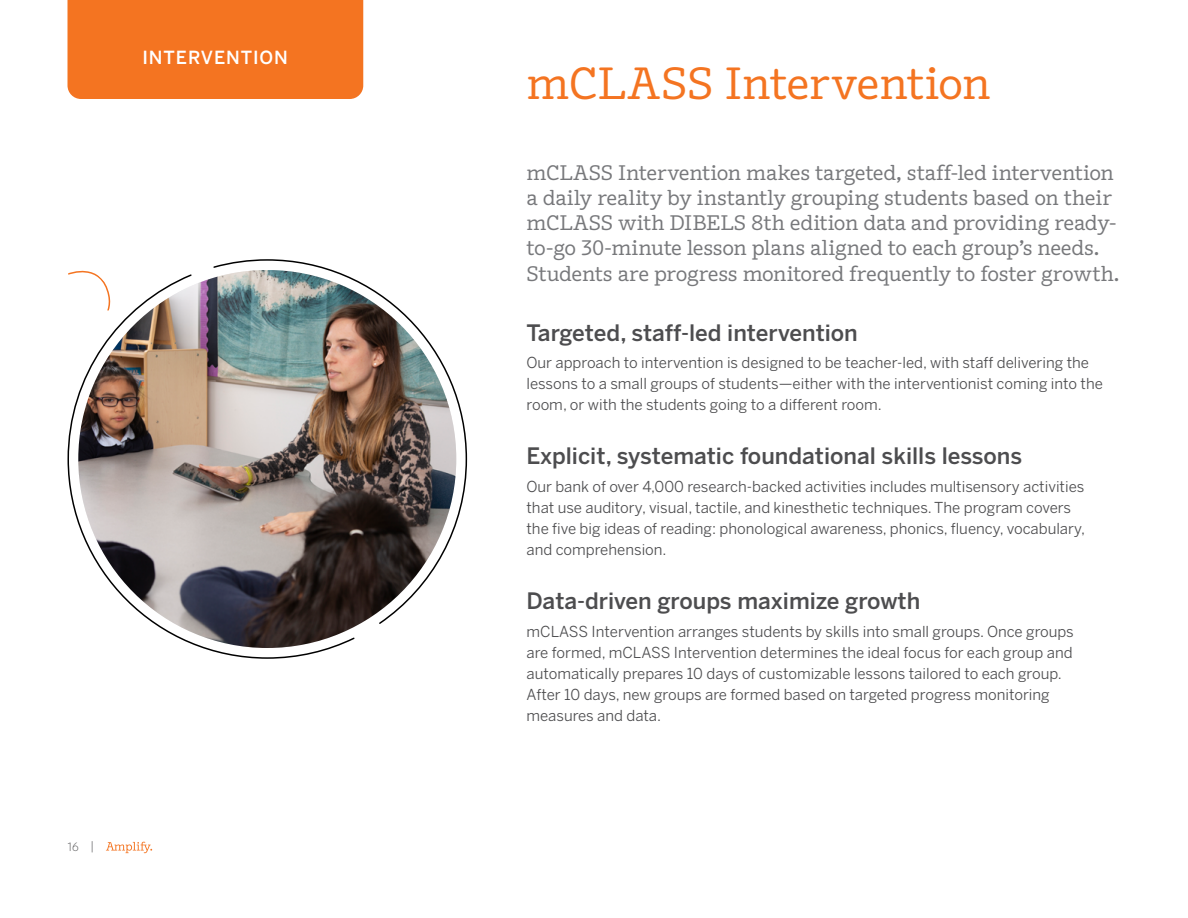
<style>
.page{position:relative;width:1188px;height:918px;background:#fff}
.page>*{position:absolute;margin:0;border:0;box-sizing:border-box;transform-origin:0 0}
.t1{font:45px "Amplify";letter-spacing:-.005em;color:#f47421}
.t2{font:500 22.5px "Benton Sans";color:#4d4d4f}
.t3{font:21px/25.2px "Amplify";letter-spacing:-.01em;color:#77787b}
.t4{font:500 18px "Benton Sans";letter-spacing:.05em;color:#fff}
.t5{font:15px/21px "Benton Sans";color:#4d4d4f}
.t6{font:300 12px "Amplify";color:#4d4d4f}
</style>
<div class="page">
<div style="left:68px;top:0;width:295px;height:99px;background:#f47421"></div>
<svg style="left:67px;top:274px;width:289px;height:385px"></svg>
<svg style="left:212px;top:259px;width:256px;height:366px"></svg>
<img style="left:78px;top:270px;width:378px;height:378px;border-radius:189px">
<svg style="left:68px;top:270px;width:44px;height:42px"></svg>
<svg style="left:106px;top:842px;width:46px;height:11px"></svg>
<p class="t4" style="left:143px;top:46px;width:147px">INTERVENTION</p>
<p class="t6" style="left:68px;top:839px;width:28px">16 |</p>
<h1 class="t1" style="left:526px;top:53px;width:466px">mCLASS Intervention</h1>
<p class="t3" style="left:526px;top:160px;width:595px">mCLASS Intervention makes targeted, staff-led intervention a daily reality by instantly grouping students based on their mCLASS with DIBELS 8th edition data and providing ready&shy;to-go 30-minute lesson plans aligned to each group's needs.<br>Students are progress monitored frequently to foster growth.</p>
<h2 class="t2" style="left:526px;top:318px;width:333px">Targeted, staff-led intervention</h2>
<p class="t5" style="left:526px;top:352px;width:578px">Our approach to intervention is designed to be teacher-led, with staff delivering the lessons to a small groups of students—either with the interventionist coming into the room, or with the students going to a different room.</p>
<h2 class="t2" style="left:526px;top:442px;width:497px">Explicit, systematic foundational skills lessons</h2>
<p class="t5" style="left:526px;top:476px;width:560px">Our bank of over 4,000 research-backed activities includes multisensory activities that use auditory, visual, tactile, and kinesthetic techniques. The program covers the five big ideas of reading: phonological awareness, phonics, fluency, vocabulary, and comprehension.</p>
<h2 class="t2" style="left:526px;top:587px;width:395px">Data-driven groups maximize growth</h2>
<p class="t5" style="left:526px;top:621px;width:549px">mCLASS Intervention arranges students by skills into small groups. Once groups are formed, mCLASS Intervention determines the ideal focus for each group and automatically prepares 10 days of customizable lessons tailored to each group.<br>After 10 days, new groups are formed based on targeted progress monitoring measures and data.</p>
</div>
